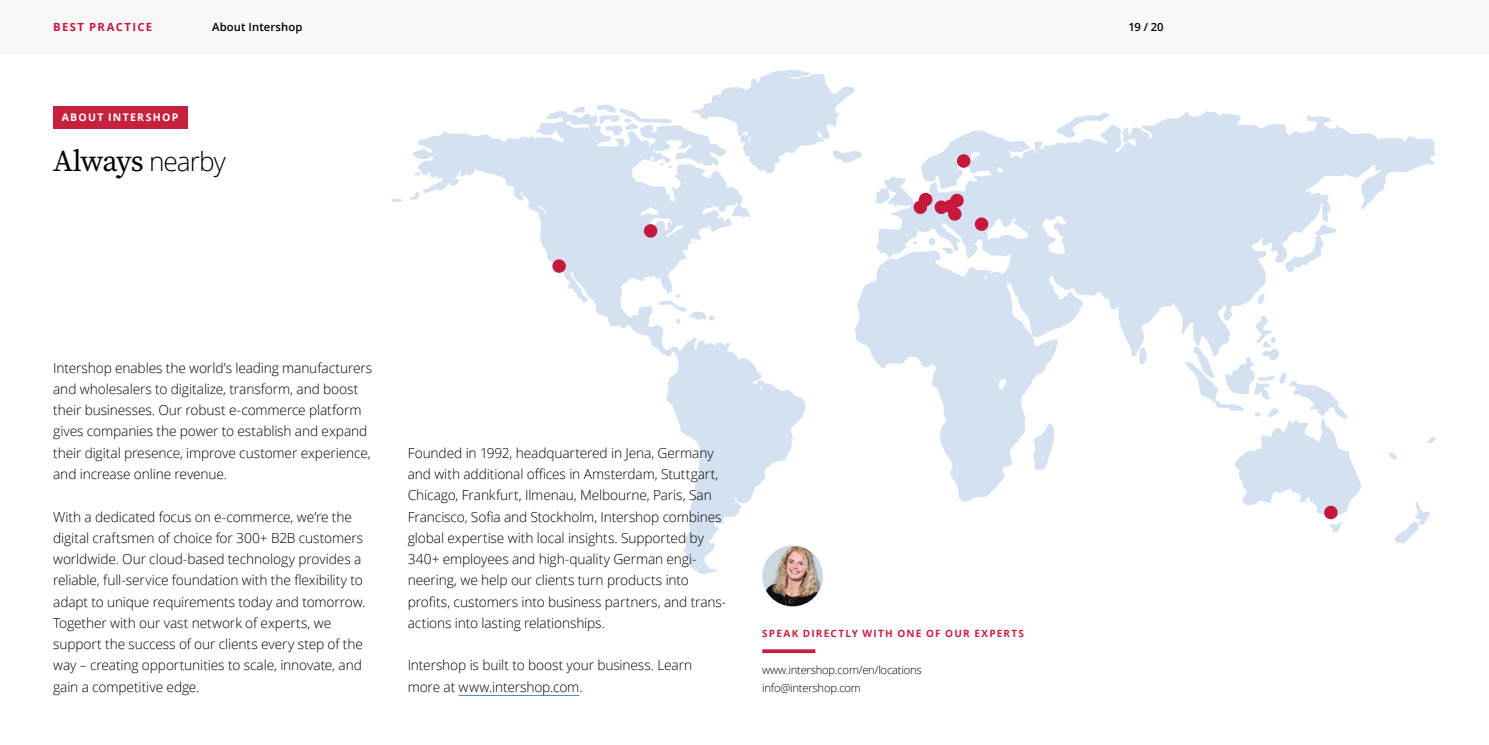
<style>
.page{position:relative;width:1489px;height:745px;background:#fff}
.page>*{position:absolute;margin:0;border:0;box-sizing:border-box;transform-origin:0 0}
.t1{font:30px "Source Serif Pro";letter-spacing:-.035em;color:#000}
.t2{font:300 13.75px/21.2px "Open Sans";letter-spacing:-.01em;color:#000}
.t3{font:300 11.25px/17.5px "Open Sans";letter-spacing:-.02em;color:#000}
.t4{font:600 11.25px "Open Sans";letter-spacing:.01em;color:#000}
.t5{font:700 11.25px "Open Sans";letter-spacing:.115em;color:#c6183d}
.t6{font:700 10.5px "Open Sans";letter-spacing:.12em;color:#fff}
.t7{font:700 10px "Open Sans";letter-spacing:.125em;color:#c7203f}
.s1{font-family:"Open Sans";font-weight:300;font-size:26.25px}
</style>
<div class="page">
<svg style="left:391px;top:70px;width:1045px;height:503px"></svg>
<div style="left:644px;top:224px;width:13px;height:13px;background:#c6183d;border-radius:50%"></div>
<div style="left:918px;top:193px;width:14px;height:13px;background:#c6183d;border-radius:50%"></div>
<div style="left:913px;top:200px;width:14px;height:14px;background:#c6183d;border-radius:50%"></div>
<div style="left:956px;top:154px;width:14px;height:14px;background:#c6183d;border-radius:50%"></div>
<div style="left:948px;top:207px;width:13px;height:13px;background:#c6183d;border-radius:50%"></div>
<div style="left:552px;top:259px;width:14px;height:14px;background:#c6183d;border-radius:50%"></div>
<div style="left:974px;top:217px;width:14px;height:14px;background:#c6183d;border-radius:50%"></div>
<div style="left:943px;top:199px;width:14px;height:14px;background:#c6183d;border-radius:50%"></div>
<div style="left:950px;top:194px;width:13px;height:13px;background:#c6183d;border-radius:50%"></div>
<div style="left:934px;top:200px;width:14px;height:14px;background:#c6183d;border-radius:50%"></div>
<div style="left:1323px;top:505px;width:14px;height:14px;background:#c6183d;border-radius:50%"></div>
<div style="left:53px;top:106px;width:135px;height:23px;background:#c7203f"></div>
<hr style="left:458px;top:694px;width:121px;height:1px;background:#5187c7">
<img style="left:762px;top:545px;width:61px;height:61px;border-radius:30px">
<hr style="left:762px;top:649px;width:53px;height:3px;background:#c7203f">
<div style="left:0;top:0;width:1488px;height:53px;background:#f8f8f9"></div>
<p class="t5" style="left:53px;top:19px;width:100px">BEST PRACTICE</p>
<p class="t4" style="left:212px;top:19px;width:92px">About Intershop</p>
<p class="t4" style="left:1128px;top:19px;width:37px">19 / 20</p>
<p class="t6" style="left:62px;top:110px;width:118px">ABOUT INTERSHOP</p>
<h1 class="t1" style="left:53px;top:141px;width:174px">Always <span class="s1">nearby</span></h1>
<p class="t2" style="left:53px;top:356px;width:320px">Intershop enables the world’s leading manufacturers and wholesalers to digitalize, transform, and boost their businesses. Our robust e-commerce platform gives companies the power to establish and expand their digital presence, improve customer experience, and increase online revenue.</p>
<p class="t2" style="left:53px;top:505px;width:314px">With a dedicated focus on e-commerce, we’re the digital craftsmen of choice for 300+ B2B customers worldwide. Our cloud-based technology provides a reliable, full-service foundation with the flexibility to adapt to unique requirements today and tomorrow.<br>Together with our vast network of experts, we support the success of our clients every step of the way – creating opportunities to scale, innovate, and gain a competitive edge.</p>
<p class="t2" style="left:407px;top:441px;width:320px">Founded in 1992, headquartered in Jena, Germany and with additional offices in Amsterdam, Stuttgart, Chicago, Frankfurt, Ilmenau, Melbourne, Paris, San Francisco, Sofia and Stockholm, Intershop combines global expertise with local insights. Supported by 340+ employees and high-quality German engi&shy;neering, we help our clients turn products into profits, customers into business partners, and trans&shy;actions into lasting relationships.</p>
<p class="t2" style="left:407px;top:654px;width:286px">Intershop is built to boost your business. Learn more at www.intershop.com.</p>
<p class="t7" style="left:762px;top:626px;width:263px">SPEAK DIRECTLY WITH ONE OF OUR EXPERTS</p>
<p class="t3" style="left:762px;top:660px;width:161px">www.intershop.com/en/locations info@intershop.com</p>
</div>
